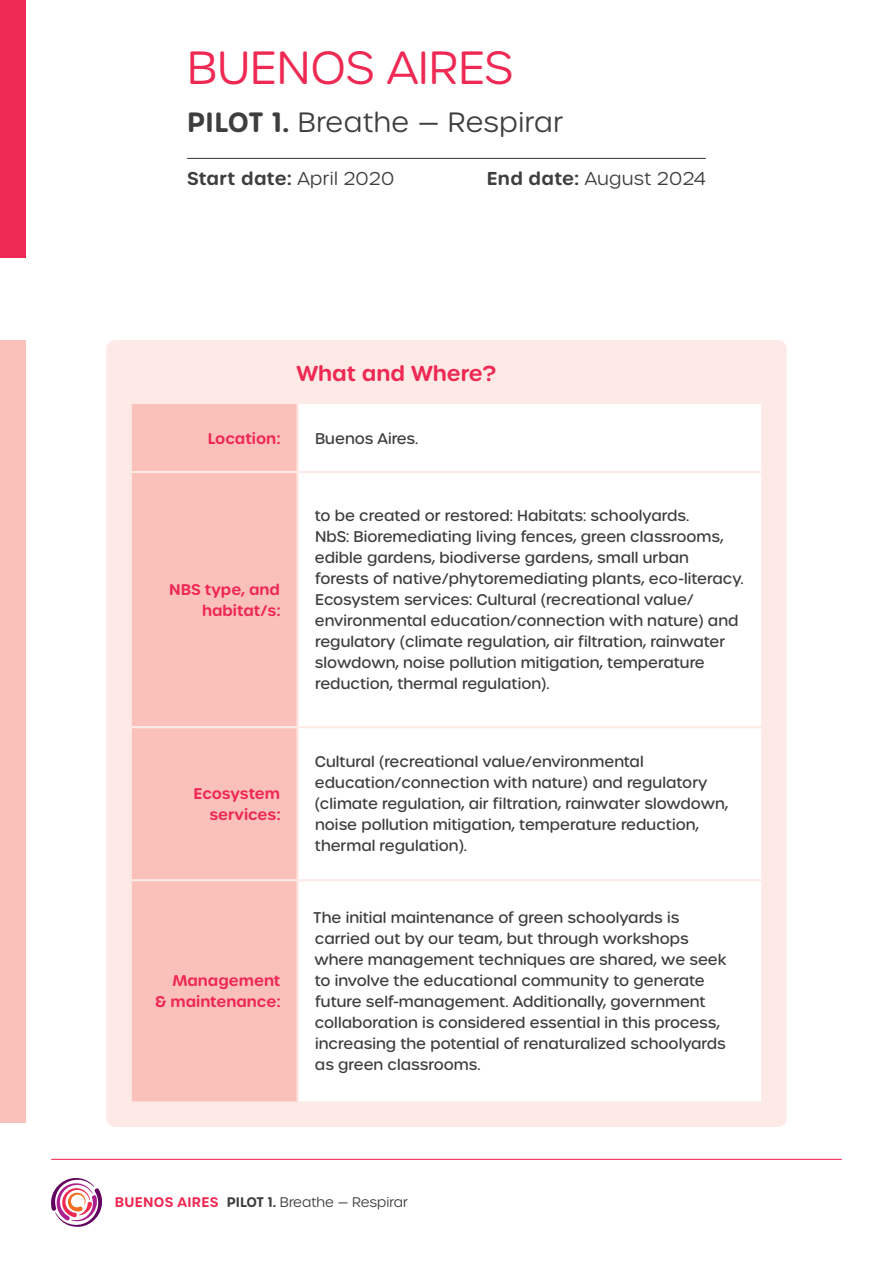
<style>
.page{position:relative;width:893px;height:1263px;background:#fff}
.page>*{position:absolute;margin:0;border:0;box-sizing:border-box;transform-origin:0 0}
.t1{font:300 45px "Urbane Rounded";color:#ee2953}
.t2{font:300 27px "Urbane Rounded";letter-spacing:.02em;color:#3e3e3f}
.t3{font:600 21px "Urbane Rounded";color:#ee2953}
.t4{font:600 18px "Urbane Rounded";letter-spacing:.02em;color:#3e3e3f}
.t5{font:300 18px "Urbane Rounded";letter-spacing:.02em;color:#3e3e3f}
.t6{font:500 15px/21px "Urbane Rounded";color:#3e3e3f}
.t7{font:600 15px/21px "Urbane Rounded";color:#ee2953;text-align:right}
.t8{font:300 13.5px "Urbane Rounded";color:#3e3e3f}
.s1{font-weight:600}
.s2{font-weight:300}
.s3{font-weight:600;color:#ee2953}
</style>
<div class="page">
<svg style="left:51px;top:1177px;width:52px;height:50px"></svg>
<hr style="left:52px;top:1159px;width:789px;height:1px;background:#ee2953">
<div style="left:106px;top:340px;width:681px;height:787px;background:#fde9e6;border-radius:9px"></div>
<div style="left:0;top:340px;width:26px;height:783px;background:#fac1bb"></div>
<hr style="left:187px;top:158px;width:519px;height:1px;background:#3e3e3f">
<div style="left:132px;top:404px;width:165px;height:697px;background:#fac1bb"></div>
<div style="left:299px;top:404px;width:462px;height:697px;background:#fff"></div>
<hr style="left:132px;top:471px;width:166px;height:2px;background:#fde9e6">
<hr style="left:298px;top:471px;width:463px;height:2px;background:#fde9e6">
<hr style="left:132px;top:726px;width:166px;height:2px;background:#fde9e6">
<hr style="left:298px;top:726px;width:463px;height:2px;background:#fde9e6">
<hr style="left:132px;top:879px;width:166px;height:2px;background:#fde9e6">
<hr style="left:298px;top:879px;width:463px;height:2px;background:#fde9e6">
<div style="left:0;top:0;width:26px;height:257px;background:#ee2953"></div>
<p class="t1" style="left:187px;top:38px;width:327px">BUENOS AIRES</p>
<p class="t2" style="left:187px;top:105px;width:378px"><span class="s1">PILOT 1.</span> Breathe — Respirar</p>
<p class="t4" style="left:187px;top:166px;width:209px">Start date: <span class="s2">April 2020</span></p>
<p class="t5" style="left:487px;top:167px;width:221px"><span class="s1">End date:</span> August 2024</p>
<p class="t3" style="left:296px;top:359px;width:201px">What and Where?</p>
<p class="t7" style="left:208px;top:428px;width:74px">Location:</p>
<p class="t6" style="left:315px;top:428px;width:105px">Buenos Aires.</p>
<p class="t7" style="left:169px;top:579px;width:113px">NBS type, and habitat/s:</p>
<p class="t7" style="left:194px;top:783px;width:89px">Ecosystem services:</p>
<p class="t7" style="left:155px;top:970px;width:127px">Management<br>&amp; maintenance:</p>
<p class="t6" style="left:315px;top:505px;width:430px">to be created or restored: Habitats: schoolyards.<br>NbS: Bioremediating living fences, green classrooms, edible gardens, biodiverse gardens, small urban forests of native/phytoremediating plants, eco-literacy.<br>Ecosystem services: Cultural (recreational value/ environmental education/connection with nature) and regulatory (climate regulation, air filtration, rainwater slowdown, noise pollution mitigation, temperature reduction, thermal regulation).</p>
<p class="t6" style="left:315px;top:751px;width:415px">Cultural (recreational value/environmental education/connection with nature) and regulatory (climate regulation, air filtration, rainwater slowdown, noise pollution mitigation, temperature reduction, thermal regulation).</p>
<p class="t6" style="left:313px;top:907px;width:415px">The initial maintenance of green schoolyards is carried out by our team, but through workshops where management techniques are shared, we seek to involve the educational community to generate future self-management. Additionally, government collaboration is considered essential in this process, increasing the potential of renaturalized schoolyards as green classrooms.</p>
<p class="t8" style="left:115px;top:1194px;width:295px"><span class="s3">BUENOS AIRES</span> <span class="s1">PILOT 1.</span> Breathe — Respirar</p>
</div>
